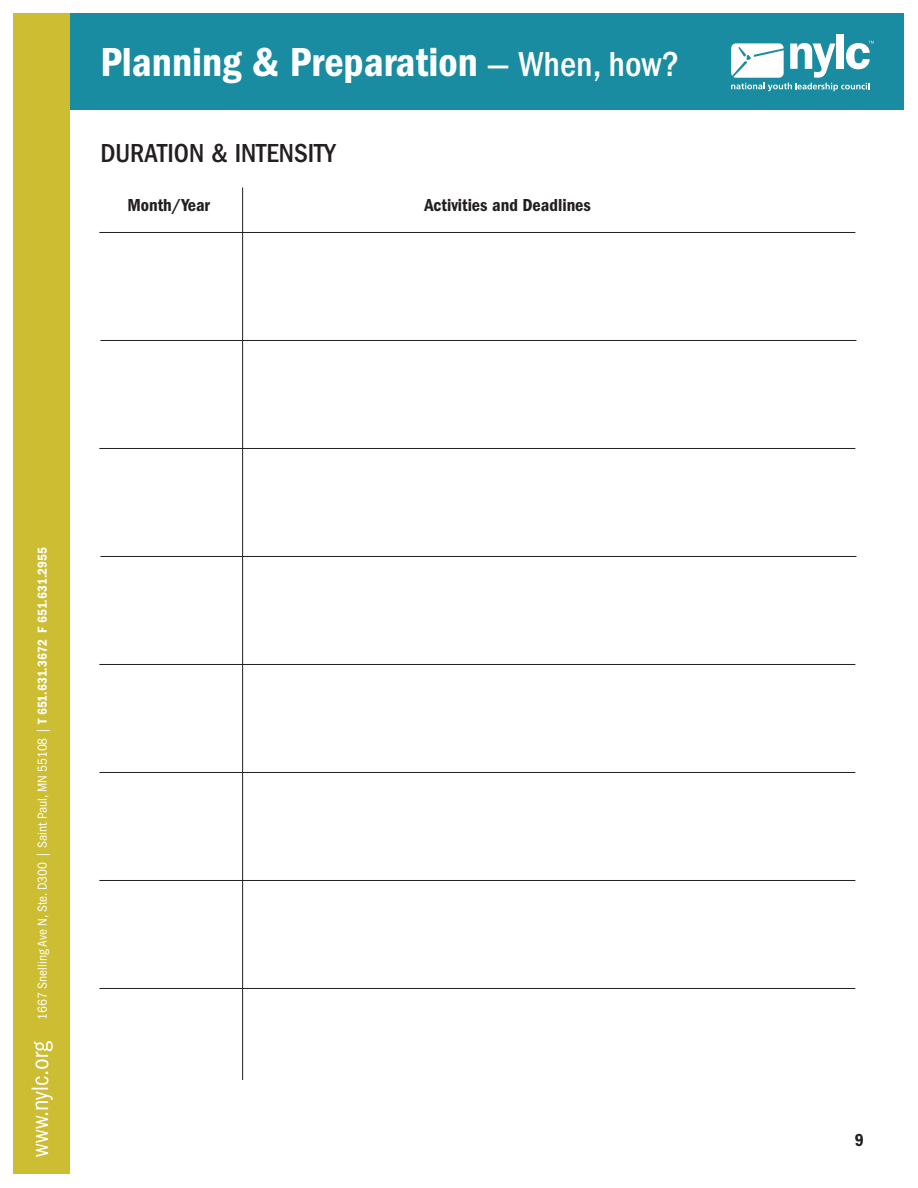
<style>
.page{position:relative;width:918px;height:1188px;background:#fff}
.page>*{position:absolute;margin:0;border:0;box-sizing:border-box;transform-origin:0 0}
.t1{font:42px "ITC Franklin Gothic Std Dm Cd";color:#fff}
.t2{font:500 condensed 27px "ITC Franklin Gothic Std";color:#231f20}
.t3{font:18px "ITC Franklin Gothic Std Dm Cd";color:#231f20}
.t4{font:condensed 13.5px "ITC Franklin Gothic Std";color:#fff}
.s1{font-family:"ITC Franklin Gothic Std";font-weight:500;font-stretch:condensed;font-size:36px}
.s2{font-family:"ITC Franklin Gothic Std Dm Cd";font-stretch:normal}
</style>
<div class="page">
<div style="left:14px;top:14px;width:890px;height:96px;background:#198ca1"></div>
<div style="left:836px;top:35px;width:8px;height:34px;background:#fff"></div>
<svg style="left:731px;top:41px;width:143px;height:50px"></svg>
<div style="left:14px;top:14px;width:56px;height:1160px;background:#ccbd32"></div>
<svg style="left:31px;top:1041px;width:22px;height:116px"></svg>
<hr style="left:242px;top:188px;width:1px;height:892px;background:#231f20">
<hr style="left:99px;top:232px;width:756px;height:1px;background:#231f20">
<hr style="left:99px;top:880px;width:756px;height:1px;background:#231f20">
<hr style="left:99px;top:772px;width:756px;height:1px;background:#231f20">
<hr style="left:99px;top:664px;width:756px;height:1px;background:#231f20">
<hr style="left:100px;top:556px;width:756px;height:1px;background:#231f20">
<hr style="left:99px;top:448px;width:756px;height:1px;background:#231f20">
<hr style="left:100px;top:340px;width:756px;height:1px;background:#231f20">
<hr style="left:99px;top:988px;width:756px;height:1px;background:#231f20">
<h1 class="t1" style="left:100px;top:38px;width:581px">Planning &amp; Preparation <span class="s1">— When, how?</span></h1>
<h2 class="t2" style="left:100px;top:138px;width:237px">DURATION &amp; INTENSITY</h2>
<h3 class="t3" style="left:127px;top:195px;width:84px">Month/Year</h3>
<h3 class="t3" style="left:424px;top:195px;width:168px">Activities and Deadlines</h3>
<p class="t4" style="left:35px;top:1020px;width:474px;rotate:-90deg">1667 Snelling Ave N, Ste. D300 | Saint Paul, MN 55108 | <span class="s2">T 651.631.3672 F 651.631.2955</span></p>
<h3 class="t3" style="left:855px;top:1129px;width:11px">9</h3>
</div>
